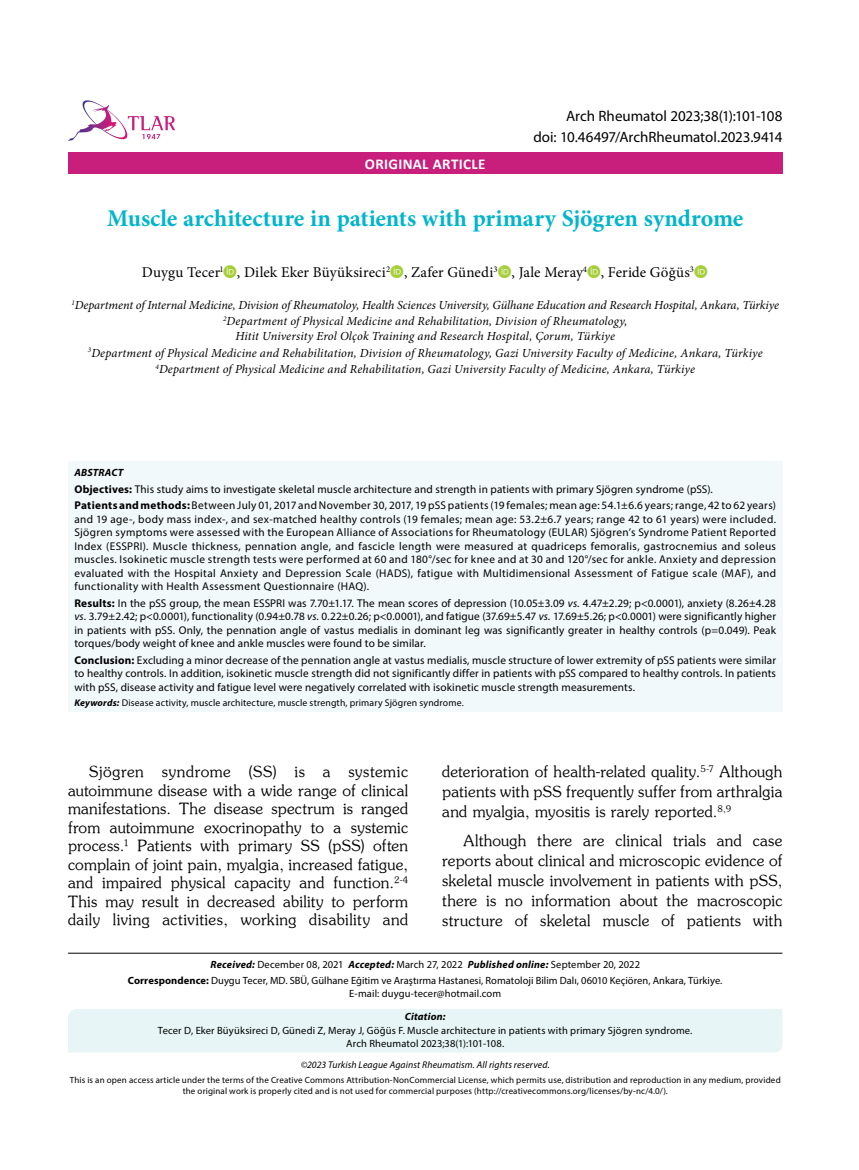
<style>
.page{position:relative;width:859px;height:1170px;background:#fff}
.page>*{position:absolute;margin:0;border:0;box-sizing:border-box;transform-origin:0 0}
.t1{font:700 24px "Minion Pro";letter-spacing:-.005em;color:#00b5cc}
.t2{font:15.45px/18.6px "Souvenir Turk";letter-spacing:.02em;color:#000;text-align:justify}
.t3{font:15px "Minion Pro";letter-spacing:.005em;color:#000}
.t4{font:15px "Myriad Pro";letter-spacing:-.005em;color:#000}
.t5{font:700 15px "Calibri";letter-spacing:.02em;color:#fff}
.t6{font:italic 12.3px/16.5px "Minion Pro";letter-spacing:.01em;color:#000;text-align:center}
.t7{font:11.25px/13.5px "Myriad Pro";letter-spacing:.015em;color:#000;text-align:justify}
.t8{font:10.5px/16.8px "Myriad Pro";letter-spacing:.01em;color:#000;text-align:center}
.t9{font:italic 700 10.5px "Myriad Pro";letter-spacing:.02em;color:#000}
.t10{font:9.75px "Myriad Pro";letter-spacing:.015em;color:#000}
.t11{font:italic 9.75px "Myriad Pro";letter-spacing:.01em;color:#000}
.t12{font:9px/10.8px "Myriad Pro";letter-spacing:.015em;color:#000;text-align:center}
.s1{font-weight:700}
.s2{font-style:italic}
.s3{font-weight:700;font-style:italic}
</style>
<div class="page">
<div style="left:68px;top:152px;width:714px;height:22px;background:#c81e7c"></div>
<svg style="left:68px;top:100px;width:107px;height:41px"></svg>
<div style="left:68px;top:461px;width:714px;height:251px;background:#f1f9fa"></div>
<hr style="left:68px;top:952px;width:714px;height:1px;background:#000">
<div style="left:68px;top:1009px;width:714px;height:43px;background:#e7f5f7"></div>
<h3 class="t4" style="left:566px;top:107px;width:218px">Arch Rheumatol 2023;38(1):101-108</h3>
<h3 class="t4" style="left:533px;top:127px;width:251px">doi: 10.46497/ArchRheumatol.2023.9414</h3>
<h3 class="t5" style="left:365px;top:153px;width:122px">ORIGINAL ARTICLE</h3>
<h1 class="t1" style="left:107px;top:201px;width:638px">Muscle architecture in patients with primary Sjögren syndrome</h1>
<h3 class="t3" style="left:142px;top:262px;width:554px">Duygu Tecer<sup>1</sup> , Dilek Eker Büyüksireci<sup>2</sup> , Zafer Günedi<sup>3</sup> , Jale Meray<sup>4</sup> , Feride Göğüs<sup>3</sup></h3>
<p class="t6" style="left:72px;top:296px;width:709px"><sup>1</sup>Department of Internal Medicine, Division of Rheumatoloy, Health Sciences University, Gülhane Education and Research Hospital, Ankara, Türkiye<br><sup>2</sup>Department of Physical Medicine and Rehabilitation, Division of Rheumatology,</p>
<p class="t6" style="left:88px;top:328px;width:676px">Hitit University Erol Olçok Training and Research Hospital, Çorum, Türkiye<br><sup>3</sup>Department of Physical Medicine and Rehabilitation, Division of Rheumatology, Gazi University Faculty of Medicine, Ankara, Türkiye<br><sup>4</sup>Department of Physical Medicine and Rehabilitation, Gazi University Faculty of Medicine, Ankara, Türkiye</p>
<p class="t9" style="left:74px;top:466px;width:50px">ABSTRACT</p>
<p class="t7" style="left:74px;top:480px;width:703px;line-height:16.5px"><span class="s1">Objectives:</span> This study aims to investigate skeletal muscle architecture and strength in patients with primary Sjögren syndrome (pSS).<br><span class="s1">Patients and methods:</span> Between July 01, 2017 and November 30, 2017, 19 pSS patients (19 females; mean age: 54.1±6.6 years; range, 42 to 62 years)</p>
<p class="t7" style="left:74px;top:512px;width:703px">and 19 age-, body mass index-, and sex-matched healthy controls (19 females; mean age: 53.2±6.7 years; range 42 to 61 years) were included.<br>Sjögren symptoms were assessed with the European Alliance of Associations for Rheumatology (EULAR) Sjögren’s Syndrome Patient Reported Index (ESSPRI). Muscle thickness, pennation angle, and fascicle length were measured at quadriceps femoralis, gastrocnemius and soleus muscles. Isokinetic muscle strength tests were performed at 60 and 180°/sec for knee and at 30 and 120°/sec for ankle. Anxiety and depression evaluated with the Hospital Anxiety and Depression Scale (HADS), fatigue with Multidimensional Assessment of Fatigue scale (MAF), and functionality with Health Assessment Questionnaire (HAQ).</p>
<p class="t7" style="left:74px;top:596px;width:703px"><span class="s1">Results:</span> In the pSS group, the mean ESSPRI was 7.70±1.17. The mean scores of depression (10.05±3.09 <span class="s2">vs.</span> 4.47±2.29; p&lt;0.0001), anxiety (8.26±4.28 <span class="s2">vs.</span> 3.79±2.42; p&lt;0.0001), functionality (0.94±0.78 <span class="s2">vs.</span> 0.22±0.26; p&lt;0.0001), and fatigue (37.69±5.47 <span class="s2">vs.</span> 17.69±5.26; p&lt;0.0001) were significantly higher in patients with pSS. Only, the pennation angle of vastus medialis in dominant leg was significantly greater in healthy controls (p=0.049). Peak torques/body weight of knee and ankle muscles were found to be similar.</p>
<p class="t7" style="left:74px;top:653px;width:703px"><span class="s1">Conclusion:</span> Excluding a minor decrease of the pennation angle at vastus medialis, muscle structure of lower extremity of pSS patients were similar to healthy controls. In addition, isokinetic muscle strength did not significantly differ in patients with pSS compared to healthy controls. In patients with pSS, disease activity and fatigue level were negatively correlated with isokinetic muscle strength measurements.</p>
<p class="t10" style="left:74px;top:696px;width:391px"><span class="s3">Keywords:</span> Disease activity, muscle architecture, muscle strength, primary Sjögren syndrome.</p>
<p class="t2" style="left:68px;top:761px;width:342px;text-indent:21px">Sjögren syndrome (SS) is a systemic autoimmune disease with a wide range of clinical manifestations. The disease spectrum is ranged from autoimmune exocrinopathy to a systemic process.<sup>1</sup> Patients with primary SS (pSS) often complain of joint pain, myalgia, increased fatigue, and impaired physical capacity and function.<sup>2-4<br></sup>This may result in decreased ability to perform daily living activities, working disability and</p>
<h2 class="t2" style="left:442px;top:761px;width:342px;line-height:20.1px">deterioration of health-related quality.<sup>5-7</sup> Although patients with pSS frequently suffer from arthralgia and myalgia, myositis is rarely reported.<sup>8,9</sup></h2>
<p class="t2" style="left:442px;top:829px;width:342px;line-height:20.1px;text-indent:21px">Although there are clinical trials and case reports about clinical and microscopic evidence of skeletal muscle involvement in patients with pSS, there is no information about the macroscopic structure of skeletal muscle of patients with</p>
<p class="t8" style="left:128px;top:955px;width:596px"><span class="s3">Received:</span> December 08, 2021 <span class="s3">Accepted:</span> March 27, 2022 <span class="s3">Published online:</span> September 20, 2022<br><span class="s1">Correspondence:</span> Duygu Tecer, MD. SBÜ, Gülhane Eğitim ve Araştırma Hastanesi, Romatoloji Bilim Dalı, 06010 Keçiören, Ankara, Türkiye.</p>
<p class="t8" style="left:349px;top:984px;width:153px">E-mail: duygu-tecer@hotmail.com</p>
<p class="t9" style="left:405px;top:1009px;width:42px">Citation:</p>
<p class="t8" style="left:158px;top:1024px;width:536px;line-height:12.6px">Tecer D, Eker Büyüksireci D, Günedi Z, Meray J, Göğüs F. Muscle architecture in patients with primary Sjögren syndrome.<br>Arch Rheumatol 2023;38(1):101-108.</p>
<p class="t11" style="left:301px;top:1058px;width:251px">©2023 Turkish League Against Rheumatism. All rights reserved.</p>
<p class="t12" style="left:70px;top:1074px;width:713px">This is an open access article under the terms of the Creative Commons Attribution-NonCommercial License, which permits use, distribution and reproduction in any medium, provided the original work is properly cited and is not used for commercial purposes (http://creativecommons.org/licenses/by-nc/4.0/).</p>
</div>
